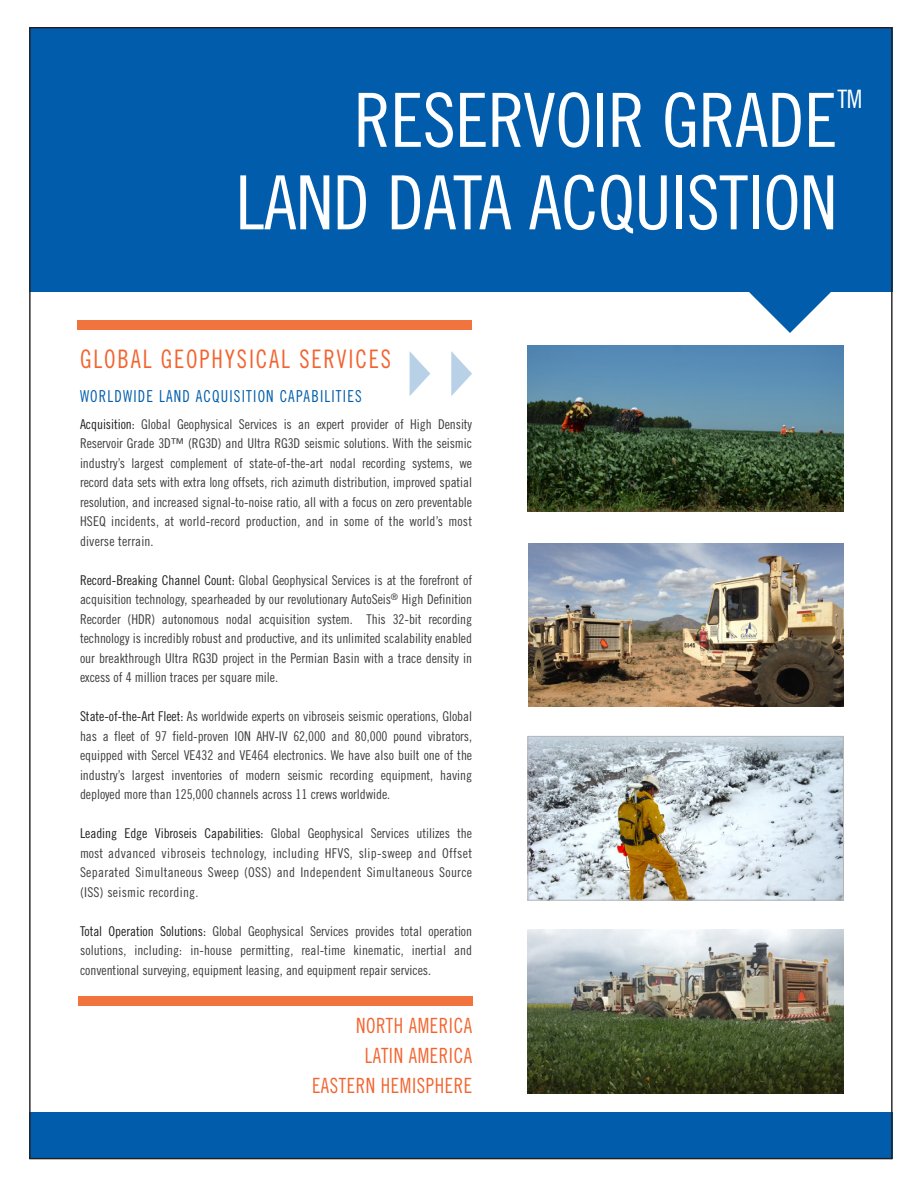
<style>
.page{position:relative;width:918px;height:1188px;background:#fff}
.page>*{position:absolute;margin:0;border:0;box-sizing:border-box;transform-origin:0 0}
.t1{font:74.7px "Trade Gothic LT Std Cn 18";letter-spacing:-.01em;color:#fff}
.t2{font:25.5px "Trade Gothic LT Std Cn 18";letter-spacing:.08em;color:#f2642f;scale:.9 1}
.t3{font:25.35px "Trade Gothic LT Std Cn 18";color:#fff}
.t4{font:21px "Trade Gothic LT Std Cn 18";letter-spacing:.03em;color:#f2642f;scale:.9 1}
.t5{font:16.5px "Trade Gothic LT Std Cn 18";letter-spacing:.08em;color:#015dab;scale:.9 1}
.t6{font:13.5px/19.5px "Trade Gothic LT Std Cn 18";letter-spacing:-.005em;color:#3e3e3f;text-align:justify}
.s1{color:#231f20}
</style>
<div class="page">
<div style="left:29px;top:27px;width:864px;height:265px;background:#015dab"></div>
<svg style="left:749px;top:292px;width:82px;height:41px"></svg>
<div style="left:29px;top:1112px;width:864px;height:47px;background:#015dab"></div>
<svg style="left:410px;top:352px;width:20px;height:44px"></svg>
<svg style="left:451px;top:351px;width:21px;height:45px"></svg>
<div style="left:77px;top:321px;width:395px;height:9px;background:#f1733d"></div>
<div style="left:78px;top:996px;width:394px;height:9px;background:#f1733d"></div>
<img style="left:528px;top:543px;width:316px;height:164px">
<img style="left:528px;top:345px;width:315px;height:167px">
<img style="left:528px;top:930px;width:315px;height:164px">
<img style="left:530px;top:738px;width:312px;height:160px">
<div style="left:528px;top:736px;width:316px;height:164px;border:1px solid #b4b5b8"></div>
<p class="t3" style="left:837px;top:84px;width:27px">TM</p>
<p class="t1" style="left:354px;top:76px;width:485px">RESERVOIR GRADE</p>
<p class="t1" style="left:235px;top:158px;width:603px">LAND DATA ACQUISTION</p>
<p class="t2" style="left:80px;top:344px;width:347px">GLOBAL GEOPHYSICAL SERVICES</p>
<p class="t5" style="left:80px;top:386px;width:315px">WORLDWIDE LAND ACQUISITION CAPABILITIES</p>
<p class="t6" style="left:80px;top:414px;width:394px"><span class="s1">Acquisition:</span> Global Geophysical Services is an expert provider of High Density Reservoir Grade 3D™ (RG3D) and Ultra RG3D seismic solutions. With the seismic industry’s largest complement of state-of-the-art nodal recording systems, we record data sets with extra long offsets, rich azimuth distribution, improved spatial resolution, and increased signal-to-noise ratio, all with a focus on zero preventable HSEQ incidents, at world-record production, and in some of the world’s most diverse terrain.</p>
<p class="t6" style="left:80px;top:570px;width:394px"><span class="s1">Record-Breaking Channel Count:</span> Global Geophysical Services is at the forefront of acquisition technology, spearheaded by our revolutionary AutoSeis<sup>®</sup> High Definition Recorder (HDR) autonomous nodal acquisition system. This 32-bit recording technology is incredibly robust and productive, and its unlimited scalability enabled our breakthrough Ultra RG3D project in the Permian Basin with a trace density in excess of 4 million traces per square mile.</p>
<p class="t6" style="left:80px;top:707px;width:394px"><span class="s1">State-of-the-Art Fleet:</span> As worldwide experts on vibroseis seismic operations, Global has a fleet of 97 field-proven ION AHV-IV 62,000 and 80,000 pound vibrators, equipped with Sercel VE432 and VE464 electronics. We have also built one of the industry’s largest inventories of modern seismic recording equipment, having deployed more than 125,000 channels across 11 crews worldwide.</p>
<p class="t6" style="left:80px;top:824px;width:394px"><span class="s1">Leading Edge Vibroseis Capabilities:</span> Global Geophysical Services utilizes the most advanced vibroseis technology, including HFVS, slip-sweep and Offset Separated Simultaneous Sweep (OSS) and Independent Simultaneous Source (ISS) seismic recording.</p>
<p class="t6" style="left:80px;top:921px;width:394px"><span class="s1">Total Operation Solutions:</span> Global Geophysical Services provides total operation solutions, including: in-house permitting, real-time kinematic, inertial and conventional surveying, equipment leasing, and equipment repair services.</p>
<p class="t4" style="left:356px;top:1013px;width:130px">NORTH AMERICA</p>
<p class="t4" style="left:365px;top:1043px;width:121px">LATIN AMERICA</p>
<p class="t4" style="left:312px;top:1073px;width:179px">EASTERN HEMISPHERE</p>
</div>
